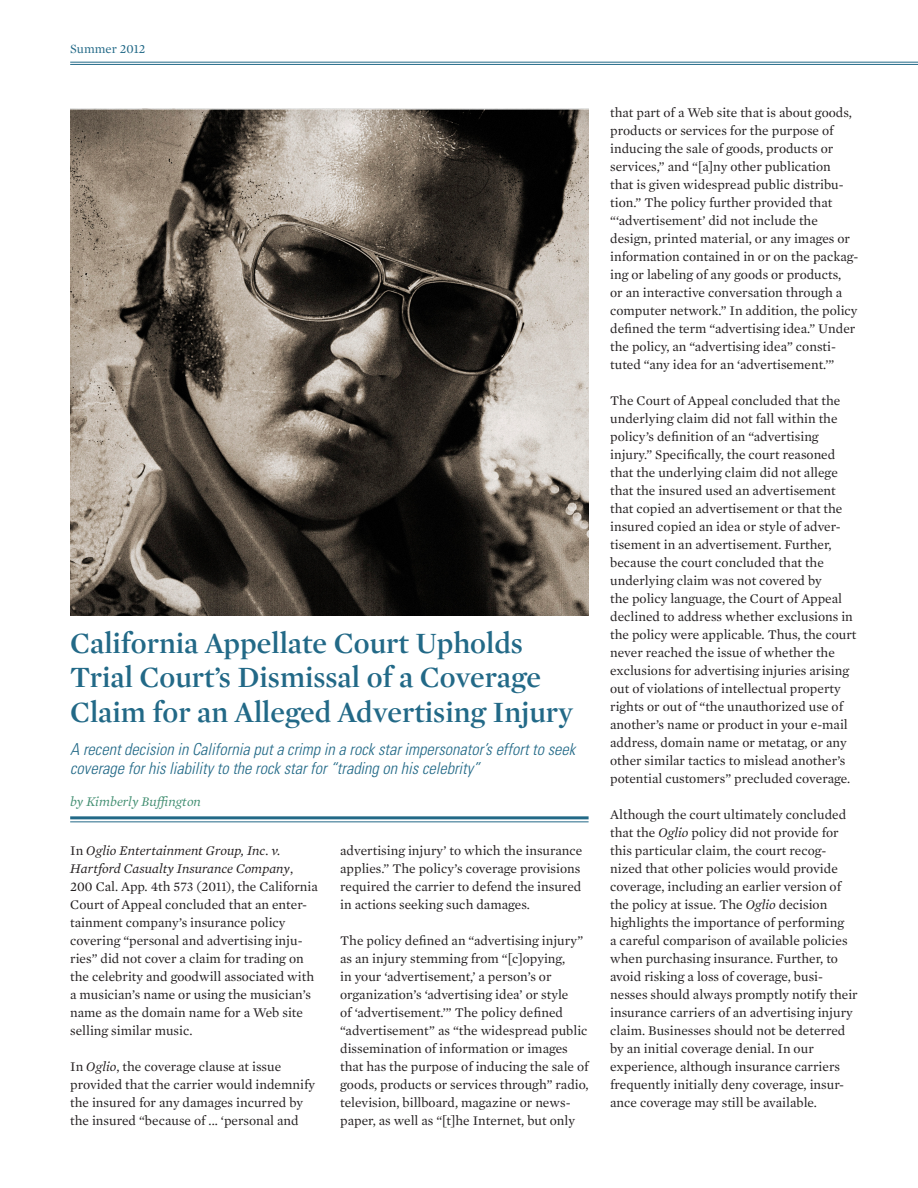
<style>
.page{position:relative;width:918px;height:1188px;background:#fff}
.page>*{position:absolute;margin:0;border:0;box-sizing:border-box;transform-origin:0 0}
.Headline{font:600 30px/34.5px "Mercury Display";color:#226987}
.Byline{font:italic 300 condensed 16.5px/19.5px "Univers LT Std";color:#226987}
.Body_Copy_9_12{font:13.5px/18px "Mercury Text G1";color:#231f20}
.Byline-2{font:italic 13.5px "Mercury Text G1";color:#438f72}
.t1{font:12.75px "Mercury Text G1";color:#226987}
.s1{font-style:italic}
</style>
<div class="page">
<hr style="left:70px;top:64px;width:848px;height:1px;background:#226987">
<hr style="left:70px;top:62px;width:848px;height:1px;background:#226987">
<img style="left:70px;top:108px;width:519px;height:508px">
<hr style="left:70px;top:816px;width:519px;height:3px;background:#226987">
<hr style="left:70px;top:821px;width:519px;height:1px;background:#226987">
<p class="t1" style="left:70px;top:40px;width:77px">Summer 2012</p>
<p class="Headline" style="left:70px;top:625px;width:504px">California Appellate Court Upholds<br>Trial Court’s Dismissal of a Coverage<br>Claim for an Alleged Advertising Injury</p>
<p class="Byline" style="left:70px;top:739px;width:507px">A recent decision in California put a crimp in a rock star impersonator’s effort to seek coverage for his liability to the rock star for “trading on his celebrity”</p>
<p class="Byline-2" style="left:70px;top:791px;width:132px">by Kimberly Buffington</p>
<p class="Body_Copy_9_12" style="left:70px;top:841px;width:249px">In <span class="s1">Oglio Entertainment Group, Inc. v.<br>Hartford Casualty Insurance Company</span>, 200 Cal. App. 4th 573 (2011), the California Court of Appeal concluded that an enter&shy;tainment company’s insurance policy covering “personal and advertising inju&shy;ries” did not cover a claim for trading on the celebrity and goodwill associated with a musician’s name or using the musician’s name as the domain name for a Web site selling similar music.</p>
<p class="Body_Copy_9_12" style="left:70px;top:1057px;width:246px">In <span class="s1">Oglio</span>, the coverage clause at issue provided that the carrier would indemnify the insured for any damages incurred by the insured “because of ... ‘personal and</p>
<p class="Body_Copy_9_12" style="left:340px;top:841px;width:244px">advertising injury’ to which the insurance applies.” The policy’s coverage provisions required the carrier to defend the insured in actions seeking such damages.</p>
<p class="Body_Copy_9_12" style="left:340px;top:931px;width:250px">The policy defined an “advertising injury” as an injury stemming from “[c]opying,<br>in your ‘advertisement,’ a person’s or organization’s ‘advertising idea’ or style<br>of ‘advertisement.’” The policy defined “advertisement” as “the widespread public dissemination of information or images that has the purpose of inducing the sale of goods, products or services through” radio, television, billboard, magazine or news&shy;paper, as well as “[t]he Internet, but only</p>
<p class="Body_Copy_9_12" style="left:610px;top:103px;width:250px">that part of a Web site that is about goods, products or services for the purpose of inducing the sale of goods, products or services,” and “[a]ny other publication<br>that is given widespread public distribu&shy;tion.” The policy further provided that “‘advertisement’ did not include the design, printed material, or any images or information contained in or on the packag&shy;ing or labeling of any goods or products,<br>or an interactive conversation through a computer network.” In addition, the policy defined the term “advertising idea.” Under the policy, an “advertising idea” consti&shy;tuted “any idea for an ‘advertisement.’”</p>
<p class="Body_Copy_9_12" style="left:610px;top:391px;width:248px">The Court of Appeal concluded that the underlying claim did not fall within the policy’s definition of an “advertising injury.” Specifically, the court reasoned that the underlying claim did not allege that the insured used an advertisement that copied an advertisement or that the insured copied an idea or style of adver&shy;tisement in an advertisement. Further, because the court concluded that the underlying claim was not covered by<br>the policy language, the Court of Appeal declined to address whether exclusions in the policy were applicable. Thus, the court never reached the issue of whether the exclusions for advertising injuries arising out of violations of intellectual property rights or out of “the unauthorized use of another’s name or product in your e-mail address, domain name or metatag, or any other similar tactics to mislead another’s potential customers” precluded coverage.</p>
<p class="Body_Copy_9_12" style="left:610px;top:805px;width:249px">Although the court ultimately concluded that the <span class="s1">Oglio</span> policy did not provide for this particular claim, the court recog&shy;nized that other policies would provide coverage, including an earlier version of the policy at issue. The <span class="s1">Oglio</span> decision highlights the importance of performing<br>a careful comparison of available policies when purchasing insurance. Further, to avoid risking a loss of coverage, busi&shy;nesses should always promptly notify their insurance carriers of an advertising injury claim. Businesses should not be deterred by an initial coverage denial. In our experience, although insurance carriers frequently initially deny coverage, insur&shy;ance coverage may still be available.</p>
</div>
